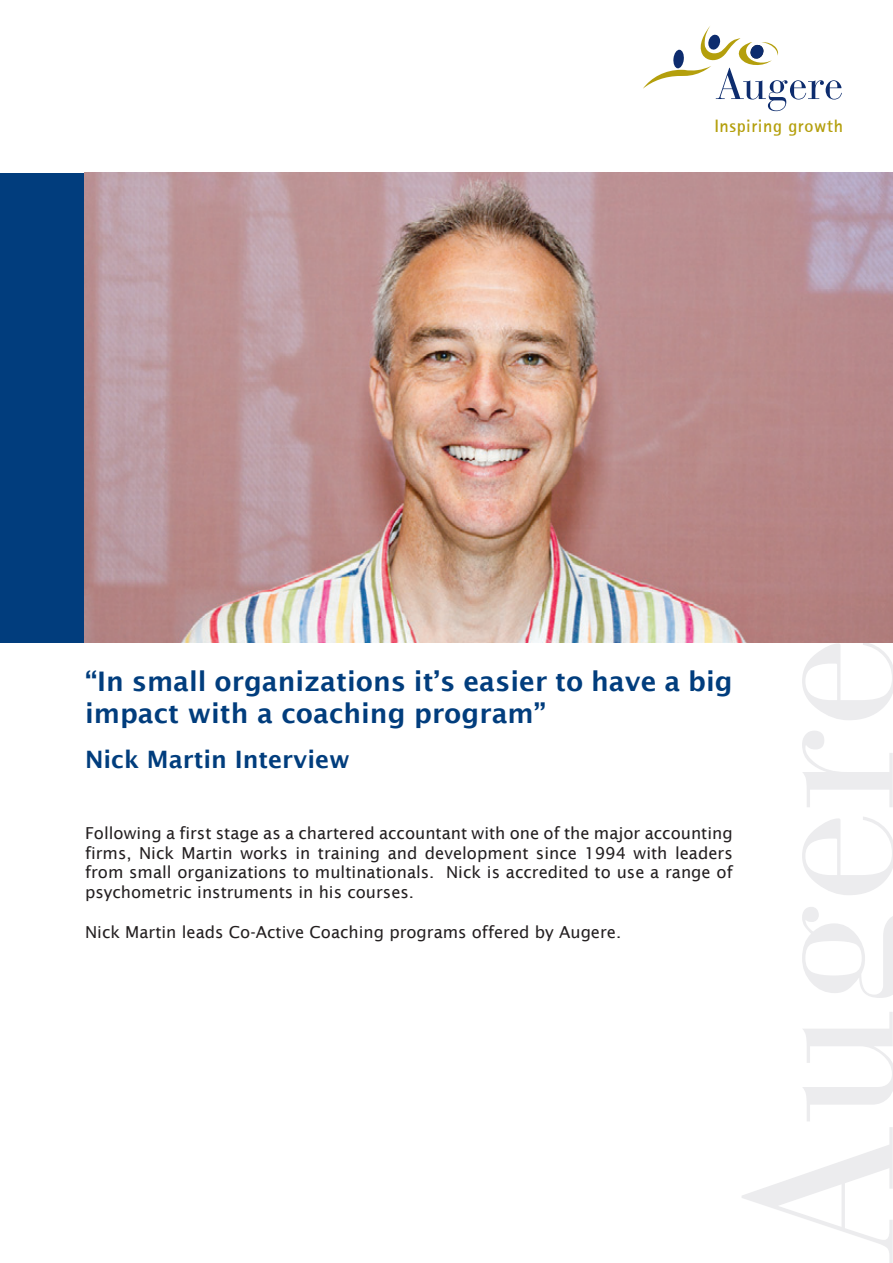
<style>
.page{position:relative;width:893px;height:1263px;background:#fff}
.page>*{position:absolute;margin:0;border:0;box-sizing:border-box;transform-origin:0 0}
.t1{font:600 27px/32.4px "Lucida Sans";color:#013d7d}
.t2{font:600 24px "Lucida Sans";color:#013d7d}
.t3{font:700 18px "Rotis Sans Serif";letter-spacing:.03em;color:#b49f0c}
.t4{font:16.5px/19.8px "Lucida Sans";color:#231f20;text-align:justify}
</style>
<div class="page">
<svg style="left:643px;top:26px;width:199px;height:85px"></svg>
<div style="left:0;top:173px;width:85px;height:470px;background:#013d7d"></div>
<img style="left:85px;top:173px;width:808px;height:470px">
<p class="t3" style="left:714px;top:115px;width:130px">Inspiring growth</p>
<h1 class="t1" style="left:85px;top:665px;width:649px">“In small organizations it’s easier to have a big impact with a coaching program”</h1>
<h2 class="t2" style="left:85px;top:746px;width:266px">Nick Martin Interview</h2>
<p class="t4" style="left:85px;top:823px;width:649px">Following a first stage as a chartered accountant with one of the major accounting firms, Nick Martin works in training and development since 1994 with leaders from small organizations to multinationals. Nick is accredited to use a range of psychometric instruments in his courses.</p>
<p class="t4" style="left:85px;top:922px;width:538px">Nick Martin leads Co-Active Coaching programs offered by Augere.</p>
</div>
